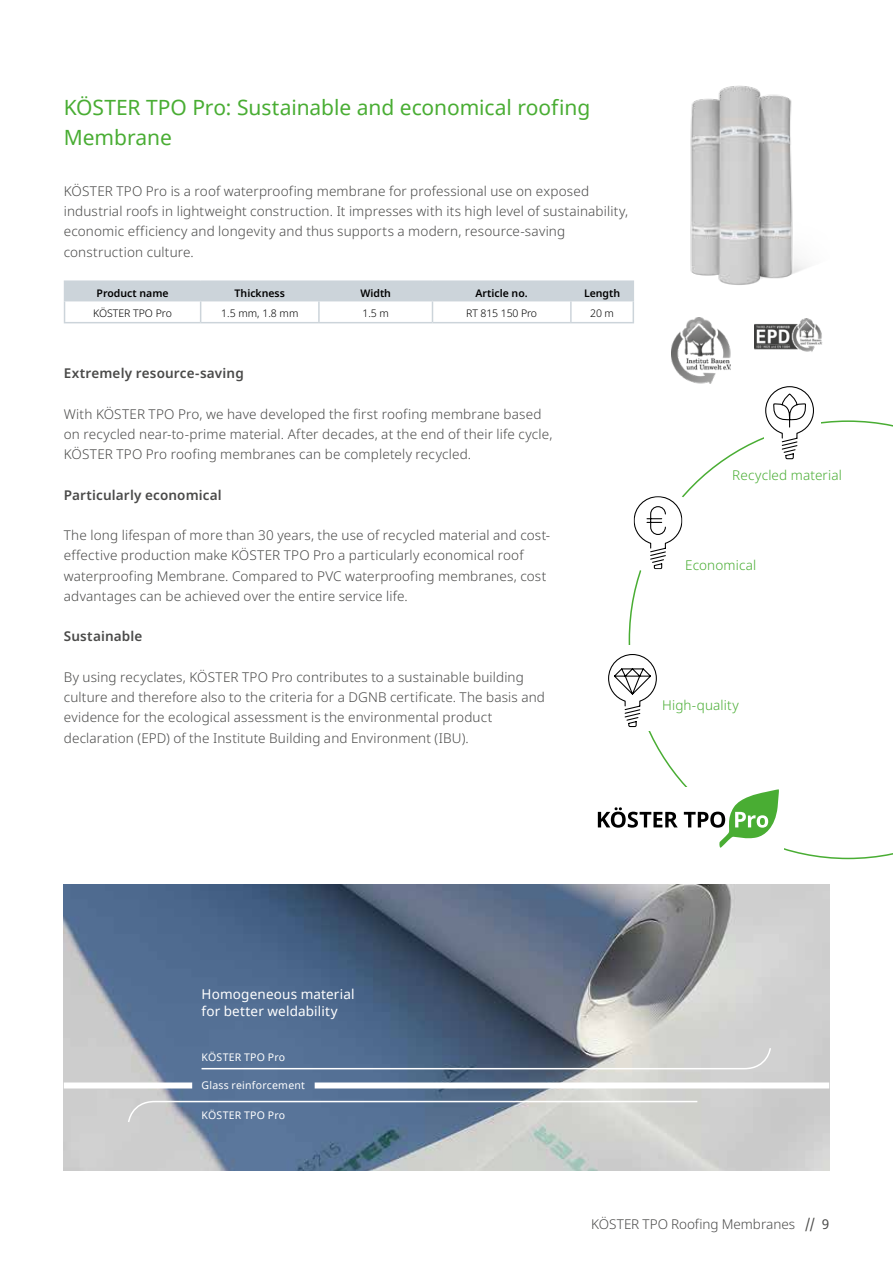
<style>
.page{position:relative;width:893px;height:1263px;background:#fff}
.page>*{position:absolute;margin:0;border:0;box-sizing:border-box;transform-origin:0 0}
.t1{font:21px/30px "Noto Sans";color:#49ad33}
.t2{font:300 13.5px/20.2px "Noto Sans";letter-spacing:.01em;color:#4a4a49}
.t3{font:600 13.5px "Noto Sans";letter-spacing:.01em;color:#4a4a49}
.t4{font:13.5px/16.5px "Noto Sans";letter-spacing:.015em;color:#fff}
.t5{font:300 13.5px "Noto Sans";letter-spacing:.01em;color:#49ad33}
.t6{font:10.5px "Noto Sans";letter-spacing:.025em;color:#fff}
.t7{font:600 10.5px "Noto Sans";color:#000}
.t8{font:300 10.5px "Noto Sans";letter-spacing:-.01em;color:#000}
.s1{font-weight:400}
</style>
<div class="page">
<svg style="left:629px;top:420px;width:264px;height:439px"></svg>
<div style="left:591px;top:646px;width:85px;height:85px;background:#fff"></div>
<svg style="left:608px;top:654px;width:49px;height:73px"></svg>
<div style="left:615px;top:489px;width:85px;height:85px;background:#fff;border-radius:50%"></div>
<svg style="left:634px;top:496px;width:48px;height:73px"></svg>
<div style="left:764px;top:378px;width:57px;height:85px;background:#fff"></div>
<svg style="left:765px;top:386px;width:49px;height:73px"></svg>
<div style="left:594px;top:787px;width:190px;height:62px;background:#fff"></div>
<svg style="left:598px;top:789px;width:181px;height:59px"></svg>
<img style="left:690px;top:85px;width:117px;height:200px">
<img style="left:672px;top:317px;width:59px;height:66px">
<img style="left:754px;top:319px;width:68px;height:33px">
<img style="left:64px;top:884px;width:765px;height:286px">
<div style="left:315px;top:1082px;width:514px;height:6px;background:#fff"></div>
<div style="left:64px;top:1082px;width:128px;height:6px;background:#fff"></div>
<svg style="left:127px;top:1100px;width:572px;height:23px;background:#94a2b3"></svg>
<svg style="left:200px;top:1047px;width:572px;height:23px;background:#808fa2"></svg>
<hr style="left:64px;top:280px;width:137px;height:2px;background:#ccd4da">
<hr style="left:201px;top:280px;width:118px;height:2px;background:#ccd4da">
<hr style="left:319px;top:280px;width:113px;height:2px;background:#ccd4da">
<hr style="left:432px;top:280px;width:139px;height:2px;background:#ccd4da">
<hr style="left:571px;top:280px;width:63px;height:2px;background:#ccd4da">
<svg style="left:64px;top:282px;width:570px;height:41px"></svg>
<hr style="left:64px;top:300px;width:137px;height:1px;background:#ccd4da">
<hr style="left:201px;top:300px;width:118px;height:1px;background:#ccd4da">
<hr style="left:319px;top:300px;width:113px;height:1px;background:#ccd4da">
<hr style="left:432px;top:300px;width:139px;height:1px;background:#ccd4da">
<hr style="left:571px;top:300px;width:63px;height:1px;background:#ccd4da">
<h1 class="t1" style="left:64px;top:93px;width:528px">KÖSTER TPO Pro: Sustainable and economical roofing<br>Membrane</h1>
<p class="t2" style="left:64px;top:181px;width:566px">KÖSTER TPO Pro is a roof waterproofing membrane for professional use on exposed industrial roofs in lightweight construction. It impresses with its high level of sustainability, economic efficiency and longevity and thus supports a modern, resource-saving construction culture.</p>
<p class="t7" style="left:97px;top:285px;width:74px">Product name</p>
<p class="t7" style="left:235px;top:285px;width:52px">Thickness</p>
<p class="t7" style="left:360px;top:285px;width:32px">Width</p>
<p class="t7" style="left:476px;top:285px;width:54px">Article no.</p>
<p class="t7" style="left:584px;top:285px;width:38px">Length</p>
<p class="t8" style="left:93px;top:306px;width:81px">KÖSTER TPO Pro</p>
<p class="t8" style="left:221px;top:306px;width:79px">1.5 mm, 1.8 mm</p>
<p class="t8" style="left:363px;top:306px;width:28px">1.5 m</p>
<p class="t8" style="left:466px;top:306px;width:72px">RT 815 150 Pro</p>
<p class="t8" style="left:590px;top:306px;width:25px">20 m</p>
<p class="t3" style="left:64px;top:364px;width:182px">Extremely resource-saving</p>
<p class="t2" style="left:64px;top:404px;width:490px">With KÖSTER TPO Pro, we have developed the first roofing membrane based on recycled near-to-prime material. After decades, at the end of their life cycle,<br>KÖSTER TPO Pro roofing membranes can be completely recycled.</p>
<p class="t3" style="left:64px;top:485px;width:159px">Particularly economical</p>
<p class="t2" style="left:64px;top:525px;width:488px">The long lifespan of more than 30 years, the use of recycled material and cost&shy;effective production make KÖSTER TPO Pro a particularly economical roof waterproofing Membrane. Compared to PVC waterproofing membranes, cost advantages can be achieved over the entire service life.</p>
<p class="t3" style="left:64px;top:627px;width:80px">Sustainable</p>
<p class="t2" style="left:64px;top:667px;width:483px">By using recyclates, KÖSTER TPO Pro contributes to a sustainable building culture and therefore also to the criteria for a DGNB certificate. The basis and evidence for the ecological assessment is the environmental product declaration (EPD) of the Institute Building and Environment (IBU).</p>
<p class="t5" style="left:732px;top:466px;width:111px">Recycled material</p>
<p class="t5" style="left:685px;top:555px;width:73px">Economical</p>
<p class="t5" style="left:662px;top:696px;width:78px">High-quality</p>
<p class="t4" style="left:202px;top:986px;width:154px">Homogeneous material for better weldability</p>
<p class="t6" style="left:202px;top:1050px;width:85px">KÖSTER TPO Pro</p>
<p class="t6" style="left:202px;top:1078px;width:105px">Glass reinforcement</p>
<p class="t6" style="left:202px;top:1108px;width:85px">KÖSTER TPO Pro</p>
<p class="t2" style="left:591px;top:1214px;width:239px">KÖSTER TPO Roofing Membranes <span class="s1">// 9</span></p>
</div>
